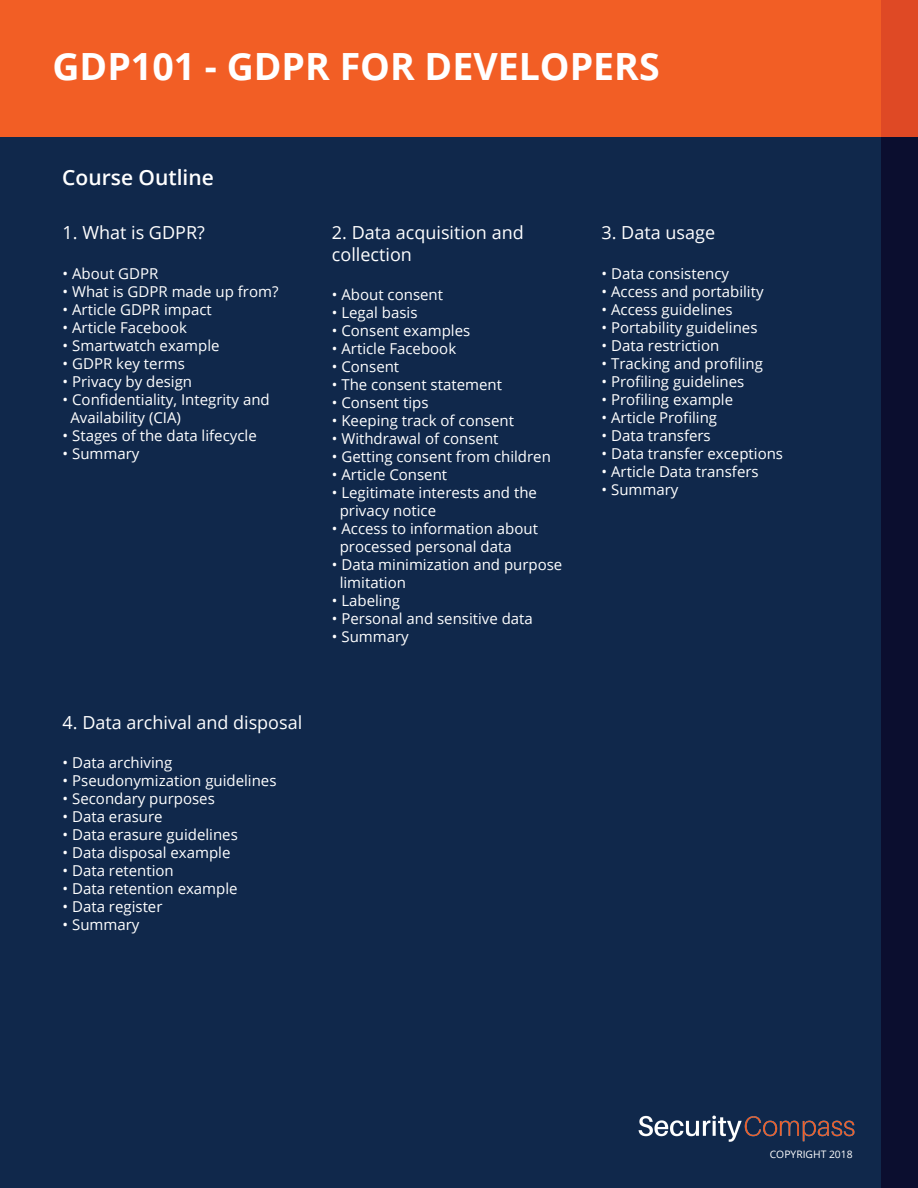
<style>
.page{position:relative;width:918px;height:1188px;background:#fff}
.page>*{position:absolute;margin:0;border:0;box-sizing:border-box;transform-origin:0 0}
.t1{font:700 37.5px "Open Sans";color:#fff}
.t2{font:600 21px "Open Sans";color:#fff}
.t3{font:18px/21.6px "Open Sans";color:#fff}
.t4{font:15px/18px "Open Sans";color:#fff}
.t5{font:10.35px "Open Sans";color:#fff}
</style>
<div class="page">
<div style="left:0;top:136px;width:918px;height:1052px;background:#10284b"></div>
<div style="left:881px;top:136px;width:37px;height:1052px;background:#0b0e2f"></div>
<img style="left:638px;top:1115px;width:217px;height:27px">
<div style="left:0;top:0;width:918px;height:136px;background:#f25e25"></div>
<div style="left:881px;top:0;width:37px;height:136px;background:#df4925"></div>
<h1 class="t1" style="left:52px;top:39px;width:609px">GDP101 - GDPR FOR DEVELOPERS</h1>
<h2 class="t2" style="left:62px;top:163px;width:153px">Course Outline</h2>
<p class="t3" style="left:63px;top:221px;width:144px">1. What is GDPR?</p>
<p class="t4" style="left:63px;top:264px;width:97px">• About GDPR</p>
<p class="t4" style="left:63px;top:282px;width:217px">• What is GDPR made up from?</p>
<p class="t4" style="left:63px;top:300px;width:151px">• Article GDPR impact</p>
<p class="t4" style="left:63px;top:318px;width:126px">• Article Facebook</p>
<p class="t4" style="left:63px;top:336px;width:159px">• Smartwatch example</p>
<p class="t4" style="left:63px;top:354px;width:124px">• GDPR key terms</p>
<p class="t4" style="left:63px;top:372px;width:131px">• Privacy by design</p>
<p class="t4" style="left:70px;top:390px;width:201px;text-indent:-8px">• Confidentiality, Integrity and<br>Availability (CIA)</p>
<p class="t4" style="left:63px;top:426px;width:196px">• Stages of the data lifecycle</p>
<p class="t4" style="left:63px;top:444px;width:78px">• Summary</p>
<p class="t3" style="left:63px;top:711px;width:241px">4. Data archival and disposal</p>
<p class="t4" style="left:63px;top:753px;width:111px">• Data archiving</p>
<p class="t4" style="left:63px;top:771px;width:215px">• Pseudonymization guidelines</p>
<p class="t4" style="left:63px;top:789px;width:154px">• Secondary purposes</p>
<p class="t4" style="left:63px;top:807px;width:102px">• Data erasure</p>
<p class="t4" style="left:63px;top:825px;width:177px">• Data erasure guidelines</p>
<p class="t4" style="left:63px;top:843px;width:169px">• Data disposal example</p>
<p class="t4" style="left:63px;top:861px;width:113px">• Data retention</p>
<p class="t4" style="left:63px;top:879px;width:177px">• Data retention example</p>
<p class="t4" style="left:63px;top:897px;width:101px">• Data register</p>
<p class="t4" style="left:63px;top:915px;width:78px">• Summary</p>
<p class="t3" style="left:332px;top:221px;width:193px">2. Data acquisition and collection</p>
<p class="t4" style="left:332px;top:285px;width:113px">• About consent</p>
<p class="t4" style="left:332px;top:303px;width:87px">• Legal basis</p>
<p class="t4" style="left:332px;top:321px;width:140px">• Consent examples</p>
<p class="t4" style="left:332px;top:339px;width:126px">• Article Facebook</p>
<p class="t4" style="left:332px;top:357px;width:69px">• Consent</p>
<p class="t4" style="left:332px;top:375px;width:172px">• The consent statement</p>
<p class="t4" style="left:332px;top:393px;width:98px">• Consent tips</p>
<p class="t4" style="left:332px;top:411px;width:184px">• Keeping track of consent</p>
<p class="t4" style="left:332px;top:429px;width:168px">• Withdrawal of consent</p>
<p class="t4" style="left:332px;top:447px;width:220px">• Getting consent from children</p>
<p class="t4" style="left:332px;top:465px;width:117px">• Article Consent</p>
<p class="t4" style="left:340px;top:483px;width:199px;text-indent:-8px">• Legitimate interests and the privacy notice</p>
<p class="t4" style="left:340px;top:519px;width:200px;text-indent:-8px">• Access to information about processed personal data</p>
<p class="t4" style="left:340px;top:555px;width:224px;text-indent:-8px">• Data minimization and purpose limitation</p>
<p class="t4" style="left:332px;top:591px;width:70px">• Labeling</p>
<p class="t4" style="left:332px;top:609px;width:203px">• Personal and sensitive data</p>
<p class="t4" style="left:332px;top:627px;width:78px">• Summary</p>
<p class="t3" style="left:602px;top:221px;width:115px">3. Data usage</p>
<p class="t4" style="left:602px;top:264px;width:129px">• Data consistency</p>
<p class="t4" style="left:602px;top:282px;width:164px">• Access and portability</p>
<p class="t4" style="left:602px;top:300px;width:133px">• Access guidelines</p>
<p class="t4" style="left:602px;top:318px;width:157px">• Portability guidelines</p>
<p class="t4" style="left:602px;top:336px;width:119px">• Data restriction</p>
<p class="t4" style="left:602px;top:354px;width:163px">• Tracking and profiling</p>
<p class="t4" style="left:602px;top:372px;width:144px">• Profiling guidelines</p>
<p class="t4" style="left:602px;top:390px;width:133px">• Profiling example</p>
<p class="t4" style="left:602px;top:408px;width:117px">• Article Profiling</p>
<p class="t4" style="left:602px;top:426px;width:111px">• Data transfers</p>
<p class="t4" style="left:602px;top:444px;width:183px">• Data transfer exceptions</p>
<p class="t4" style="left:602px;top:462px;width:159px">• Article Data transfers</p>
<p class="t4" style="left:602px;top:480px;width:78px">• Summary</p>
<p class="t5" style="left:770px;top:1147px;width:84px">COPYRIGHT 2018</p>
</div>
